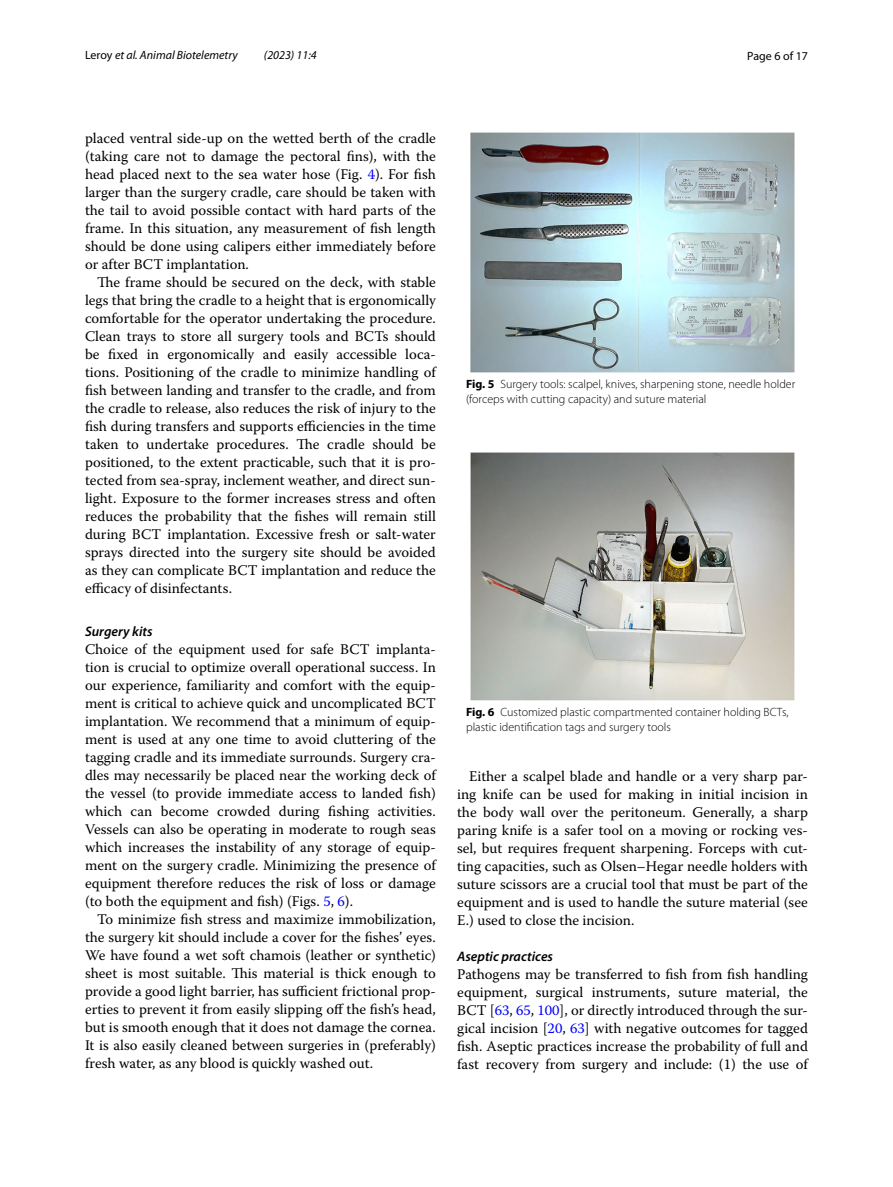
<style>
.page{position:relative;width:893px;height:1187px;background:#fff}
.page>*{position:absolute;margin:0;border:0;box-sizing:border-box;transform-origin:0 0}
.t1{font:14.7px/18px "Warnock Pro";color:#000;text-align:justify}
.t2{font:italic 600 13.8px "Myriad Pro";color:#000}
.t3{font:300 12px/15px "Myriad Pro";color:#000}
.t4{font:italic 12px "Myriad Pro";color:#000}
.t5{font:12px "Myriad Pro";color:#000}
.s1{font-style:normal}
.s2{color:#00f}
.s3{font-weight:700}
</style>
<div class="page">
<img style="left:471px;top:133px;width:323px;height:239px">
<img style="left:471px;top:452px;width:323px;height:248px">
<p class="t4" style="left:85px;top:48px;width:154px"><span class="s1">Leroy</span> et al. Animal Biotelemetry</p>
<p class="t4" style="left:264px;top:48px;width:54px">(2023) 11:4</p>
<p class="t5" style="left:747px;top:48px;width:62px">Page 6 of 17</p>
<p class="t1" style="left:85px;top:128px;width:352px">placed ventral side-up on the wetted berth of the cradle (taking care not to damage the pectoral fins), with the head placed next to the sea water hose (Fig. <span class="s2">4</span>). For fish larger than the surgery cradle, care should be taken with the tail to avoid possible contact with hard parts of the frame. In this situation, any measurement of fish length should be done using calipers either immediately before or after BCT implantation.</p>
<p class="t1" style="left:85px;top:272px;width:352px;text-indent:12px">The frame should be secured on the deck, with stable legs that bring the cradle to a height that is ergonomically comfortable for the operator undertaking the procedure.<br>Clean trays to store all surgery tools and BCTs should be fixed in ergonomically and easily accessible loca&shy;tions. Positioning of the cradle to minimize handling of fish between landing and transfer to the cradle, and from the cradle to release, also reduces the risk of injury to the fish during transfers and supports efficiencies in the time taken to undertake procedures. The cradle should be positioned, to the extent practicable, such that it is pro&shy;tected from sea-spray, inclement weather, and direct sun&shy;light. Exposure to the former increases stress and often reduces the probability that the fishes will remain still during BCT implantation. Excessive fresh or salt-water sprays directed into the surgery site should be avoided as they can complicate BCT implantation and reduce the efficacy of disinfectants.</p>
<p class="t2" style="left:85px;top:622px;width:69px">Surgery kits</p>
<p class="t1" style="left:85px;top:640px;width:352px">Choice of the equipment used for safe BCT implanta&shy;tion is crucial to optimize overall operational success. In our experience, familiarity and comfort with the equip&shy;ment is critical to achieve quick and uncomplicated BCT implantation. We recommend that a minimum of equip&shy;ment is used at any one time to avoid cluttering of the tagging cradle and its immediate surrounds. Surgery cra&shy;dles may necessarily be placed near the working deck of the vessel (to provide immediate access to landed fish) which can become crowded during fishing activities.<br>Vessels can also be operating in moderate to rough seas which increases the instability of any storage of equip&shy;ment on the surgery cradle. Minimizing the presence of equipment therefore reduces the risk of loss or damage (to both the equipment and fish) (Figs. <span class="s2">5</span>, <span class="s2">6</span>).</p>
<p class="t1" style="left:85px;top:910px;width:352px;text-indent:12px">To minimize fish stress and maximize immobilization, the surgery kit should include a cover for the fishes’ eyes.<br>We have found a wet soft chamois (leather or synthetic) sheet is most suitable. This material is thick enough to provide a good light barrier, has sufficient frictional prop&shy;erties to prevent it from easily slipping off the fish’s head, but is smooth enough that it does not damage the cornea.<br>It is also easily cleaned between surgeries in (preferably) fresh water, as any blood is quickly washed out.</p>
<p class="t3" style="left:466px;top:376px;width:331px"><span class="s3">Fig. 5</span> Surgery tools: scalpel, knives, sharpening stone, needle holder (forceps with cutting capacity) and suture material</p>
<p class="t3" style="left:466px;top:704px;width:324px"><span class="s3">Fig. 6</span> Customized plastic compartmented container holding BCTs, plastic identification tags and surgery tools</p>
<p class="t1" style="left:457px;top:766px;width:352px;text-indent:12px">Either a scalpel blade and handle or a very sharp par&shy;ing knife can be used for making in initial incision in the body wall over the peritoneum. Generally, a sharp paring knife is a safer tool on a moving or rocking ves&shy;sel, but requires frequent sharpening. Forceps with cut&shy;ting capacities, such as Olsen–Hegar needle holders with suture scissors are a crucial tool that must be part of the equipment and is used to handle the suture material (see E.) used to close the incision.</p>
<p class="t2" style="left:457px;top:947px;width:97px">Aseptic practices</p>
<p class="t1" style="left:457px;top:964px;width:352px">Pathogens may be transferred to fish from fish handling equipment, surgical instruments, suture material, the BCT [<span class="s2">63</span>, <span class="s2">65</span>, <span class="s2">100</span>], or directly introduced through the sur&shy;gical incision [<span class="s2">20</span>, <span class="s2">63</span>] with negative outcomes for tagged fish. Aseptic practices increase the probability of full and fast recovery from surgery and include: (1) the use of</p>
</div>
